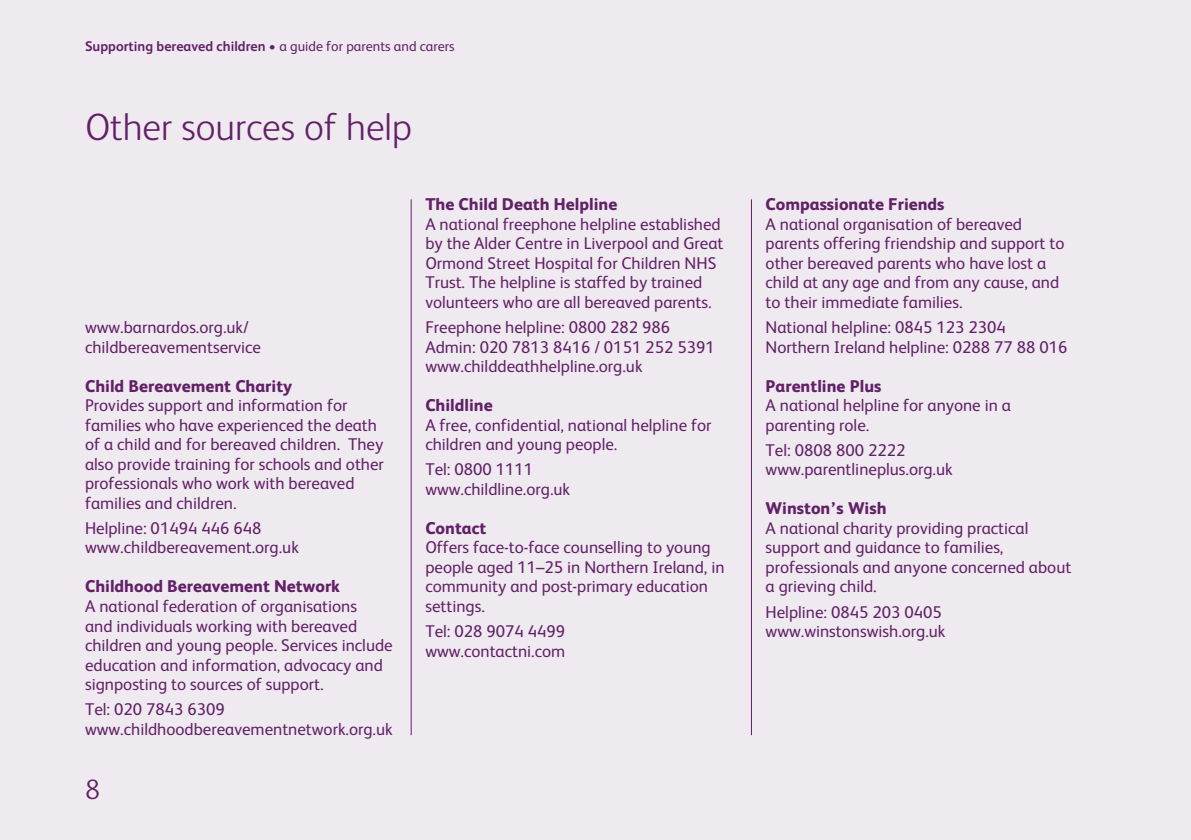
<style>
.page{position:relative;width:1191px;height:840px;background:#fff}
.page>*{position:absolute;margin:0;border:0;box-sizing:border-box;transform-origin:0 0}
.t1{font:300 38px "FS Albert";color:#612166}
.t2{font:300 28px "FS Albert";color:#612166}
.t3{font:17px/19.4px "FS Albert";color:#612166}
.t4{font:800 17px "FS Albert";color:#612166}
.t5{font:700 14px "FS Albert";color:#612166}
.s1{font-weight:400}
</style>
<div class="page">
<div style="left:0;top:0;width:1191px;height:839px;background:#efe9f0"></div>
<hr style="left:751px;top:199px;width:1px;height:535px;background:#612166">
<hr style="left:411px;top:199px;width:1px;height:535px;background:#612166">
<p class="t5" style="left:85px;top:38px;width:371px">Supporting bereaved children • <span class="s1">a guide for parents and carers</span></p>
<h1 class="t1" style="left:85px;top:105px;width:328px">Other sources of help</h1>
<p class="t3" style="left:85px;top:317px;width:177px">www.barnardos.org.uk/ childbereavementservice</p>
<p class="t4" style="left:85px;top:376px;width:209px">Child Bereavement Charity</p>
<p class="t3" style="left:85px;top:395px;width:300px">Provides support and information for families who have experienced the death of a child and for bereaved children. They also provide training for schools and other professionals who work with bereaved families and children.</p>
<p class="t3" style="left:85px;top:518px;width:215px">Helpline: 01494 446 648 www.childbereavement.org.uk</p>
<p class="t4" style="left:85px;top:576px;width:256px">Childhood Bereavement Network</p>
<p class="t3" style="left:85px;top:596px;width:309px">A national federation of organisations<br>and individuals working with bereaved children and young people. Services include education and information, advocacy and signposting to sources of support.</p>
<p class="t3" style="left:85px;top:699px;width:309px">Tel: 020 7843 6309 www.childhoodbereavementnetwork.org.uk</p>
<h2 class="t2" style="left:85px;top:772px;width:17px">8</h2>
<p class="t4" style="left:425px;top:194px;width:193px">The Child Death Helpline</p>
<p class="t3" style="left:425px;top:214px;width:300px">A national freephone helpline established by the Alder Centre in Liverpool and Great Ormond Street Hospital for Children NHS Trust. The helpline is staffed by trained volunteers who are all bereaved parents.</p>
<p class="t3" style="left:425px;top:317px;width:291px">Freephone helpline: 0800 282 986<br>Admin: 020 7813 8416 / 0151 252 5391 www.childdeathhelpline.org.uk</p>
<p class="t4" style="left:425px;top:395px;width:69px">Childline</p>
<p class="t3" style="left:425px;top:415px;width:288px">A free, confidential, national helpline for children and young people.</p>
<p class="t3" style="left:425px;top:459px;width:146px">Tel: 0800 1111 www.childline.org.uk</p>
<p class="t4" style="left:425px;top:518px;width:62px">Contact</p>
<p class="t3" style="left:425px;top:537px;width:301px">Offers face-to-face counselling to young people aged 11–25 in Northern Ireland, in community and post-primary education settings.</p>
<p class="t3" style="left:425px;top:621px;width:141px">Tel: 028 9074 4499 www.contactni.com</p>
<p class="t4" style="left:765px;top:194px;width:180px">Compassionate Friends</p>
<p class="t3" style="left:765px;top:214px;width:300px">A national organisation of bereaved parents offering friendship and support to other bereaved parents who have lost a child at any age and from any cause, and to their immediate families.</p>
<p class="t3" style="left:765px;top:317px;width:303px">National helpline: 0845 123 2304<br>Northern Ireland helpline: 0288 77 88 016</p>
<p class="t4" style="left:765px;top:375px;width:117px">Parentline Plus</p>
<p class="t3" style="left:765px;top:395px;width:247px">A national helpline for anyone in a parenting role.</p>
<p class="t3" style="left:765px;top:440px;width:188px">Tel: 0808 800 2222 www.parentlineplus.org.uk</p>
<p class="t4" style="left:765px;top:498px;width:122px">Winston’s Wish</p>
<p class="t3" style="left:765px;top:518px;width:307px">A national charity providing practical support and guidance to families, professionals and anyone concerned about a grieving child.</p>
<p class="t3" style="left:765px;top:601px;width:181px">Helpline: 0845 203 0405 www.winstonswish.org.uk</p>
</div>
